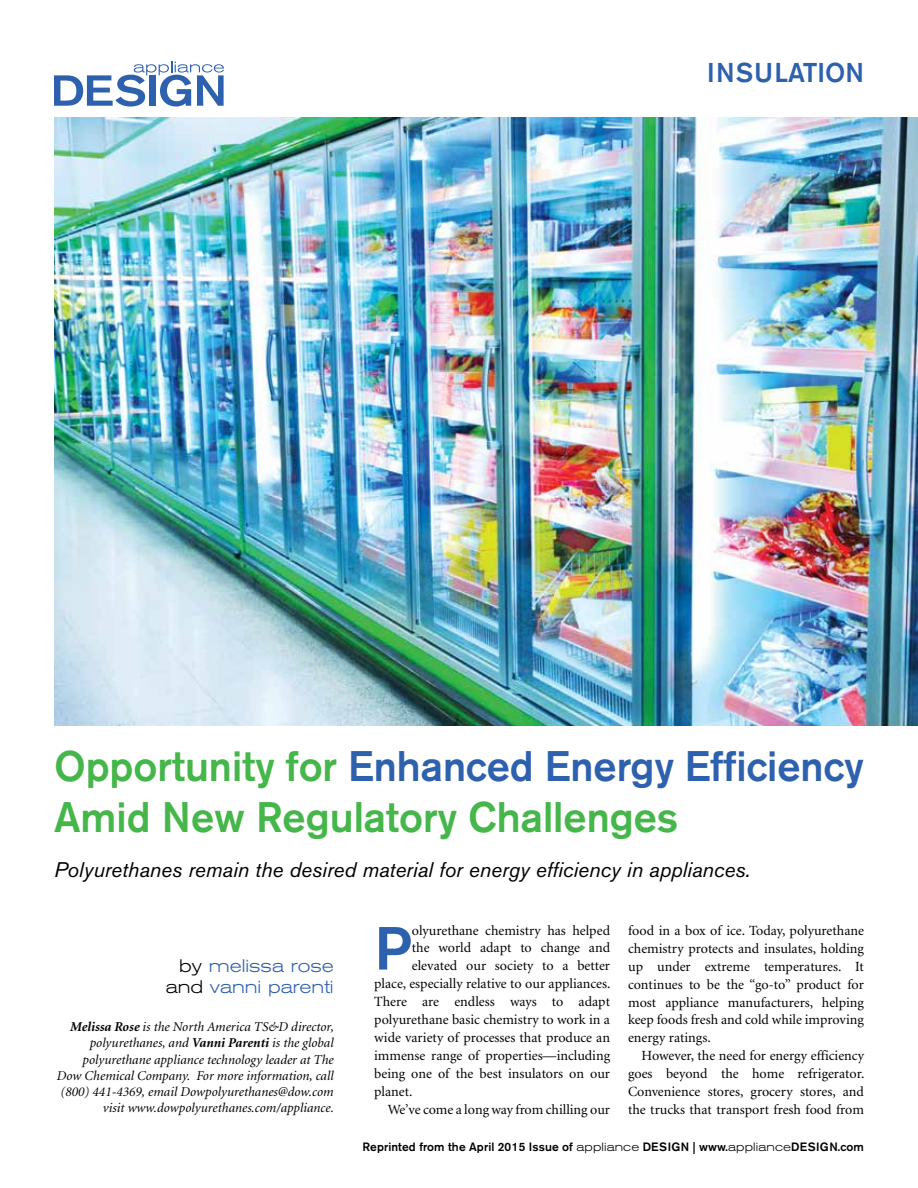
<style>
.page{position:relative;width:918px;height:1188px;background:#fff}
.page>*{position:absolute;margin:0;border:0;box-sizing:border-box;transform-origin:0 0}
.t1{font:500 60.3px "Akzidenz Grotesk BE";color:#2d60ad}
.t2{font:500 42.45px/50.8px "Akzidenz Grotesk BE";color:#45b649}
.t3{font:500 27px "Akzidenz Grotesk BE";color:#2d60ad}
.t4{font:italic 21px "Akzidenz Grotesk BE";color:#000}
.t5{font:300 expanded 18px/21.6px "Akzidenz Grotesk BE";color:#2d60ad;text-align:right}
.t6{font:14.1px/17.9px "Minion";color:#000;text-align:justify}
.t7{font:italic 13.5px/16.2px "Minion";color:#000;text-align:right}
.t8{font:500 12px "Akzidenz Grotesk BE";letter-spacing:.01em;color:#000}
.s1{color:#2d60ad}
.s2{color:#000}
.s3{font-weight:700}
.s4{font-weight:300;font-stretch:expanded}
</style>
<div class="page">
<img style="left:54px;top:118px;width:864px;height:607px">
<svg style="left:54px;top:61px;width:170px;height:46px"></svg>
<h3 class="t3" style="left:707px;top:56px;width:158px">INSULATION</h3>
<h2 class="t2" style="left:54px;top:741px;width:811px">Opportunity for <span class="s1">Enhanced Energy Efficiency<br></span>Amid New Regulatory Challenges</h2>
<h3 class="t4" style="left:54px;top:857px;width:698px">Polyurethanes remain the desired material for energy efficiency in appliances.</h3>
<p class="t5" style="left:166px;top:955px;width:169px"><span class="s2">by</span> melissa rose <span class="s2">and</span> vanni parenti</p>
<p class="t7" style="left:57px;top:1019px;width:279px"><span class="s3">Melissa Rose</span> is the North America TS&amp;D director, polyurethanes, and <span class="s3">Vanni Parenti</span> is the global polyurethane appliance technology leader at The Dow Chemical Company. For more information, call (800) 441-4369, email Dowpolyurethanes@dow.com visit www.dowpolyurethanes.com/appliance.</p>
<h1 class="t1" style="left:374px;top:912px;width:39px">P</h1>
<p class="t6" style="left:412px;top:922px;width:200px">olyurethane chemistry has helped</p>
<p class="t6" style="left:412px;top:940px;width:200px">the world adapt to change and</p>
<p class="t6" style="left:412px;top:957px;width:200px">elevated our society to a better</p>
<p class="t6" style="left:374px;top:975px;width:238px">place, especially relative to our appliances.</p>
<p class="t6" style="left:374px;top:993px;width:237px">There are endless ways to adapt</p>
<p class="t6" style="left:374px;top:1011px;width:237px">polyurethane basic chemistry to work in a</p>
<p class="t6" style="left:374px;top:1029px;width:237px">wide variety of processes that produce an</p>
<p class="t6" style="left:374px;top:1047px;width:237px">immense range of properties—including</p>
<p class="t6" style="left:374px;top:1065px;width:237px">being one of the best insulators on our</p>
<p class="t6" style="left:374px;top:1083px;width:40px">planet.</p>
<p class="t6" style="left:388px;top:1101px;width:224px">We’ve come a long way from chilling our</p>
<p class="t6" style="left:628px;top:922px;width:237px">food in a box of ice. Today, polyurethane chemistry protects and insulates, holding up under extreme temperatures. It continues to be the “go-to” product for most appliance manufacturers, helping keep foods fresh and cold while improving energy ratings.</p>
<p class="t6" style="left:628px;top:1047px;width:238px;text-indent:13px">However, the need for energy efficiency goes beyond the home refrigerator.<br>Convenience stores, grocery stores, and the trucks that transport fresh food from</p>
<p class="t8" style="left:362px;top:1139px;width:503px">Reprinted from the April 2015 Issue of <span class="s4">appliance</span> DESIGN | www.<span class="s4">appliance</span>DESIGN.com</p>
</div>
